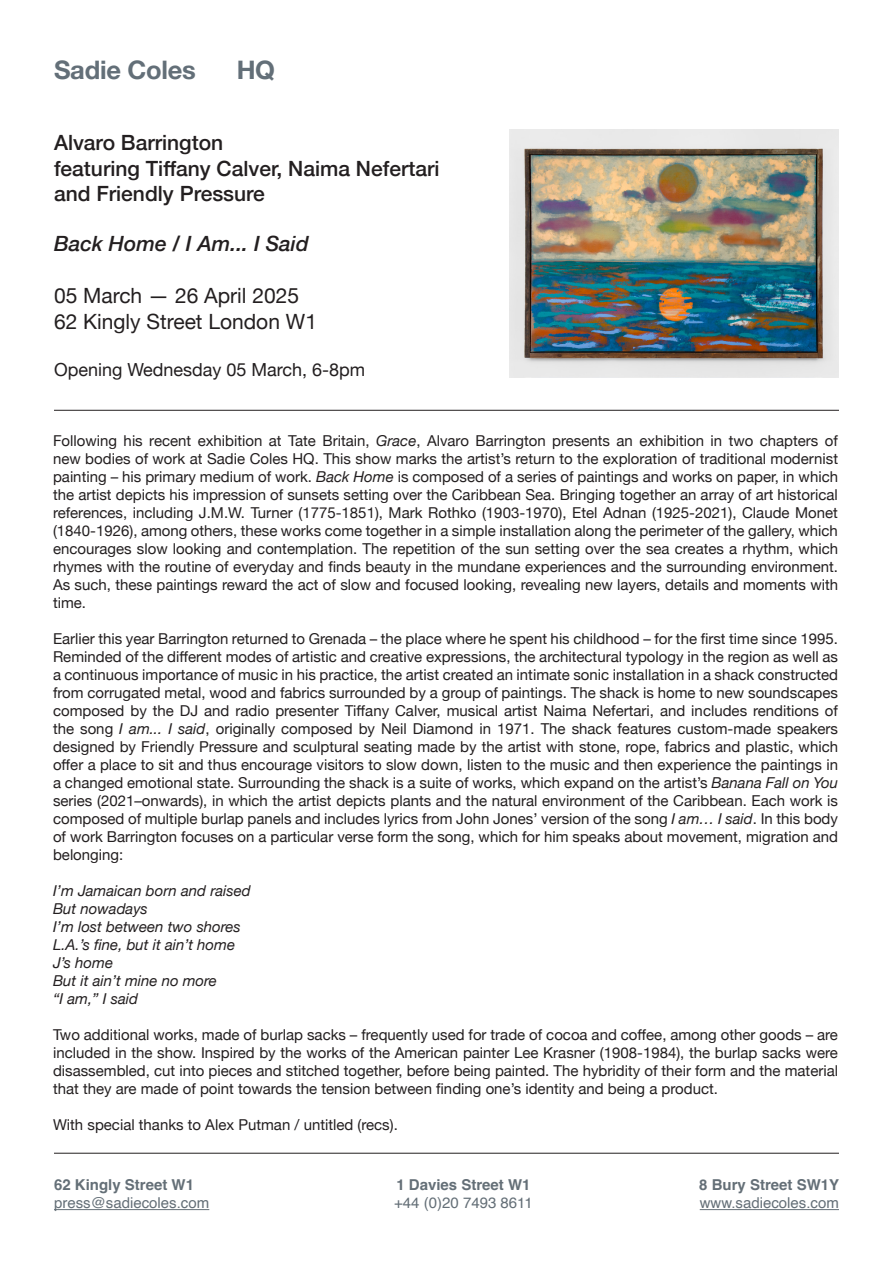
<style>
.page{position:relative;width:893px;height:1263px;background:#fff}
.page>*{position:absolute;margin:0;border:0;box-sizing:border-box;transform-origin:0 0}
.t1{font:700 25.5px "Helvetica Neue";letter-spacing:-.01em;color:#636f78}
.t2{font:500 21px/25.2px "Helvetica Neue";color:#231f20}
.t3{font:21px "Helvetica Neue";color:#231f20}
.t4{font:italic 500 21px "Helvetica Neue";color:#231f20}
.t5{font:18px "Helvetica Neue";color:#231f20}
.t6{font:15px/18px "Helvetica Neue";color:#231f20;text-align:justify}
.t7{font:italic 15px "Helvetica Neue";color:#231f20}
.t8{font:15px "Helvetica";color:#646f77}
.t9{font:700 15px "Helvetica";color:#646f77}
.s1{font-style:italic}
</style>
<div class="page">
<hr style="left:54px;top:1209px;width:155px;height:1px;background:#646f77">
<hr style="left:700px;top:1209px;width:139px;height:1px;background:#646f77">
<hr style="left:54px;top:1153px;width:785px;height:1px;background:#231f20">
<hr style="left:54px;top:410px;width:785px;height:1px;background:#231f20">
<img style="left:509px;top:130px;width:329px;height:247px">
<h1 class="t1" style="left:54px;top:50px;width:143px">Sadie Coles</h1>
<h1 class="t1" style="left:237px;top:50px;width:40px">HQ</h1>
<p class="t2" style="left:54px;top:129px;width:171px">Alvaro Barrington</p>
<p class="t2" style="left:54px;top:154px;width:387px">featuring Tiffany Calver, Naima Nefertari and Friendly Pressure</p>
<p class="t4" style="left:54px;top:226px;width:256px">Back Home / I Am... I Said</p>
<p class="t3" style="left:54px;top:281px;width:247px">05 March — 26 April 2025</p>
<p class="t3" style="left:54px;top:306px;width:264px">62 Kingly Street London W1</p>
<p class="t5" style="left:54px;top:356px;width:313px">Opening Wednesday 05 March, 6-8pm</p>
<p class="t6" style="left:53px;top:433px;width:787px">Following his recent exhibition at Tate Britain, <span class="s1">Grace</span>, Alvaro Barrington presents an exhibition in two chapters of new bodies of work at Sadie Coles HQ. This show marks the artist’s return to the exploration of traditional modernist painting – his primary medium of work. <span class="s1">Back Home</span> is composed of a series of paintings and works on paper, in which the artist depicts his impression of sunsets setting over the Caribbean Sea. Bringing together an array of art historical references, including J.M.W. Turner (1775-1851), Mark Rothko (1903-1970), Etel Adnan (1925-2021), Claude Monet (1840-1926), among others, these works come together in a simple installation along the perimeter of the gallery, which encourages slow looking and contemplation. The repetition of the sun setting over the sea creates a rhythm, which rhymes with the routine of everyday and finds beauty in the mundane experiences and the surrounding environment.<br>As such, these paintings reward the act of slow and focused looking, revealing new layers, details and moments with time.</p>
<p class="t6" style="left:53px;top:631px;width:787px">Earlier this year Barrington returned to Grenada – the place where he spent his childhood – for the first time since 1995.<br>Reminded of the different modes of artistic and creative expressions, the architectural typology in the region as well as a continuous importance of music in his practice, the artist created an intimate sonic installation in a shack constructed from corrugated metal, wood and fabrics surrounded by a group of paintings. The shack is home to new soundscapes composed by the DJ and radio presenter Tiffany Calver, musical artist Naima Nefertari, and includes renditions of the song <span class="s1">I am... I said</span>, originally composed by Neil Diamond in 1971. The shack features custom-made speakers designed by Friendly Pressure and sculptural seating made by the artist with stone, rope, fabrics and plastic, which offer a place to sit and thus encourage visitors to slow down, listen to the music and then experience the paintings in a changed emotional state. Surrounding the shack is a suite of works, which expand on the artist’s <span class="s1">Banana Fall on You </span>series (2021–onwards), in which the artist depicts plants and the natural environment of the Caribbean. Each work is composed of multiple burlap panels and includes lyrics from John Jones’ version of the song <span class="s1">I am… I said</span>. In this body of work Barrington focuses on a particular verse form the song, which for him speaks about movement, migration and belonging:</p>
<p class="t7" style="left:53px;top:880px;width:199px">I’m Jamaican born and raised</p>
<p class="t7" style="left:53px;top:898px;width:96px">But nowadays</p>
<p class="t7" style="left:53px;top:916px;width:189px">I’m lost between two shores</p>
<p class="t7" style="left:53px;top:934px;width:184px">L.A.’s fine, but it ain’t home</p>
<p class="t7" style="left:53px;top:952px;width:62px">J’s home</p>
<p class="t7" style="left:53px;top:970px;width:165px">But it ain’t mine no more</p>
<p class="t7" style="left:53px;top:988px;width:87px">“I am,” I said</p>
<p class="t6" style="left:53px;top:1027px;width:787px">Two additional works, made of burlap sacks – frequently used for trade of cocoa and coffee, among other goods – are included in the show. Inspired by the works of the American painter Lee Krasner (1908-1984), the burlap sacks were disassembled, cut into pieces and stitched together, before being painted. The hybridity of their form and the material that they are made of point towards the tension between finding one’s identity and being a product.</p>
<p class="t6" style="left:53px;top:1117px;width:346px">With special thanks to Alex Putman / untitled (recs).</p>
<p class="t9" style="left:54px;top:1176px;width:142px">62 Kingly Street W1</p>
<p class="t8" style="left:54px;top:1191px;width:157px">press@sadiecoles.com</p>
<p class="t9" style="left:396px;top:1176px;width:136px">1 Davies Street W1</p>
<p class="t8" style="left:394px;top:1191px;width:140px">+44 (0)20 7493 8611</p>
<p class="t9" style="left:699px;top:1176px;width:142px">8 Bury Street SW1Y</p>
<p class="t8" style="left:700px;top:1191px;width:141px">www.sadiecoles.com</p>
</div>
